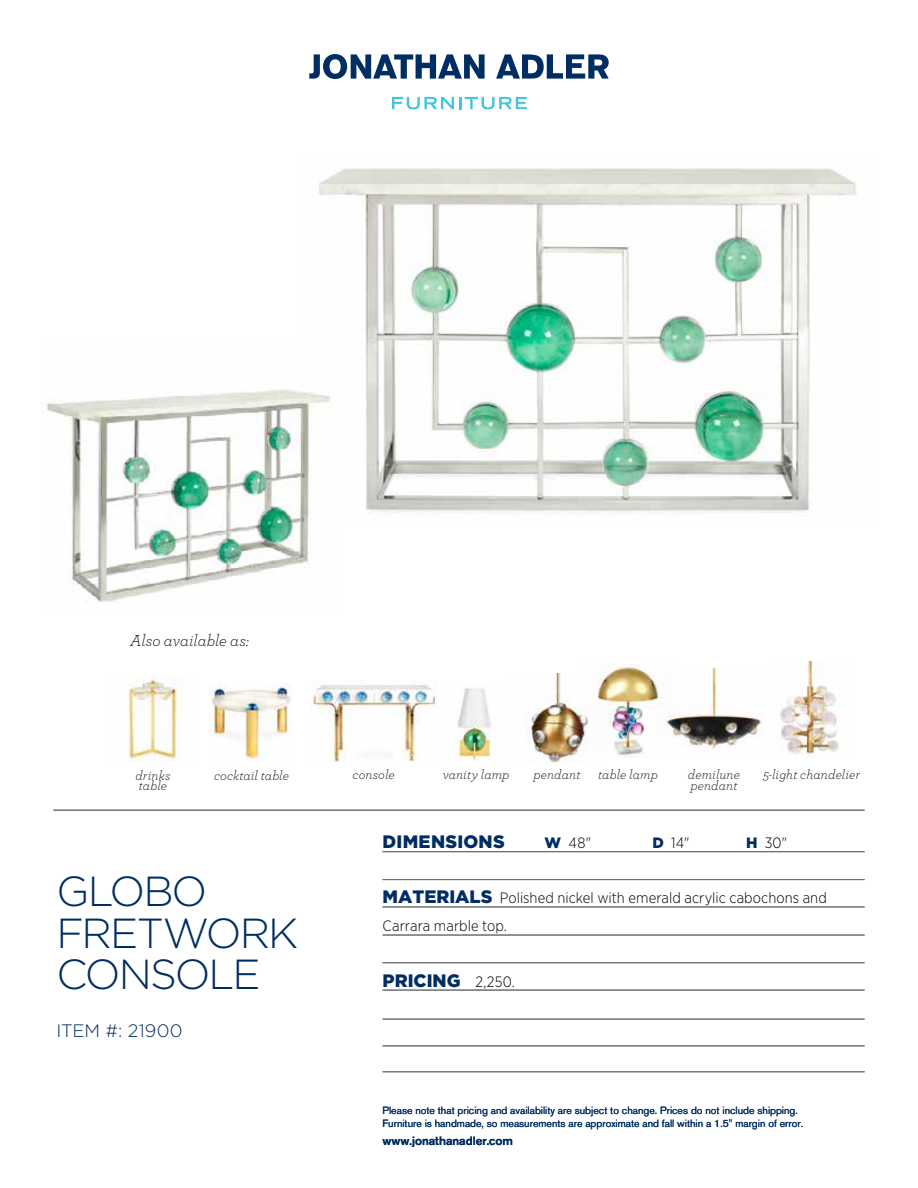
<style>
.page{position:relative;width:918px;height:1188px;background:#fff}
.page>*{position:absolute;margin:0;border:0;box-sizing:border-box;transform-origin:0 0}
.t1{font:300 42px/41.7px "Gotham HTF";letter-spacing:-.045em;color:#002d62}
.t2{font:900 18px "Gotham HTF";letter-spacing:.01em;color:#002d62}
.t3{font:300 18px "Gotham HTF";letter-spacing:.005em;color:#002d62}
.t4{font:italic 300 16.5px "Archer";color:#000}
.t5{font:300 15px/27.8px "Gotham Narrow";letter-spacing:.005em;color:#000}
.t6{font:italic 300 13.5px "Archer";letter-spacing:.01em;color:#000}
.t7{font:500 12px "Akzidenz Grotesk BQ";color:#002d62}
.t8{font:10.5px/12.6px "Akzidenz Grotesk BQ";color:#002d62}
.s1{font-family:"Gotham HTF";font-weight:900;color:#002d62}
.s2{font-family:"Gotham HTF";font-weight:900;font-size:18px;color:#002d62}
.s3{font-family:"Gotham Narrow";font-weight:300;font-size:15px;color:#000}
</style>
<div class="page">
<svg style="left:392px;top:97px;width:135px;height:12px"></svg>
<svg style="left:309px;top:54px;width:176px;height:25px"></svg>
<svg style="left:496px;top:54px;width:113px;height:25px"></svg>
<img style="left:209px;top:683px;width:84px;height:77px">
<img style="left:780px;top:662px;width:59px;height:97px">
<img style="left:675px;top:668px;width:89px;height:82px">
<img style="left:599px;top:663px;width:76px;height:93px">
<img style="left:525px;top:673px;width:82px;height:90px">
<img style="left:436px;top:688px;width:55px;height:74px">
<img style="left:127px;top:675px;width:55px;height:87px">
<hr style="left:53px;top:810px;width:812px;height:1px;background:#6d6e71">
<hr style="left:383px;top:851px;width:482px;height:1px;background:#6d6e71">
<hr style="left:383px;top:879px;width:482px;height:1px;background:#6d6e71">
<hr style="left:383px;top:907px;width:482px;height:1px;background:#6d6e71">
<hr style="left:383px;top:935px;width:482px;height:1px;background:#6d6e71">
<hr style="left:383px;top:962px;width:482px;height:1px;background:#6d6e71">
<hr style="left:383px;top:990px;width:482px;height:1px;background:#6d6e71">
<hr style="left:383px;top:1019px;width:482px;height:1px;background:#6d6e71">
<hr style="left:383px;top:1046px;width:482px;height:1px;background:#6d6e71">
<hr style="left:383px;top:1072px;width:482px;height:1px;background:#6d6e71">
<img style="left:311px;top:681px;width:125px;height:81px">
<img style="left:319px;top:168px;width:538px;height:345px">
<img style="left:42px;top:343px;width:295px;height:260px">
<h3 class="t4" style="left:130px;top:629px;width:120px">Also available as:</h3>
<p class="t6" style="left:135px;top:766px;width:37px">drinks</p>
<p class="t6" style="left:443px;top:765px;width:68px">vanity lamp</p>
<p class="t6" style="left:533px;top:765px;width:49px">pendant</p>
<p class="t6" style="left:139px;top:777px;width:30px">table</p>
<p class="t6" style="left:353px;top:765px;width:44px">console</p>
<p class="t6" style="left:214px;top:767px;width:76px">cocktail table</p>
<p class="t6" style="left:688px;top:765px;width:54px">demilune</p>
<p class="t6" style="left:763px;top:765px;width:98px">5-light chandelier</p>
<p class="t6" style="left:690px;top:776px;width:49px">pendant</p>
<p class="t6" style="left:598px;top:765px;width:61px">table lamp</p>
<h1 class="t1" style="left:56px;top:870px;width:243px">GLOBO<br>FRETWORK<br>CONSOLE</h1>
<h2 class="t3" style="left:56px;top:1021px;width:128px">ITEM #: 21900</h2>
<h2 class="t2" style="left:383px;top:831px;width:124px">DIMENSIONS</h2>
<h3 class="t5" style="left:545px;top:828px;width:48px"><span class="s1">W</span> 48"</h3>
<h3 class="t5" style="left:653px;top:828px;width:38px"><span class="s1">D</span> 14"</h3>
<h3 class="t5" style="left:746px;top:828px;width:43px"><span class="s1">H</span> 30"</h3>
<h3 class="t5" style="left:383px;top:884px;width:446px"><span class="s2">MATERIALS</span> Polished nickel with emerald acrylic cabochons and<br>Carrara marble top.</h3>
<h2 class="t2" style="left:383px;top:970px;width:134px">PRICING <span class="s3">2,250.</span></h2>
<p class="t8" style="left:383px;top:1104px;width:422px">Please note that pricing and availability are subject to change. Prices do not include shipping.<br>Furniture is handmade, so measurements are approximate and fall within a 1.5" margin of error.</p>
<p class="t7" style="left:383px;top:1134px;width:132px">www.jonathanadler.com</p>
</div>
